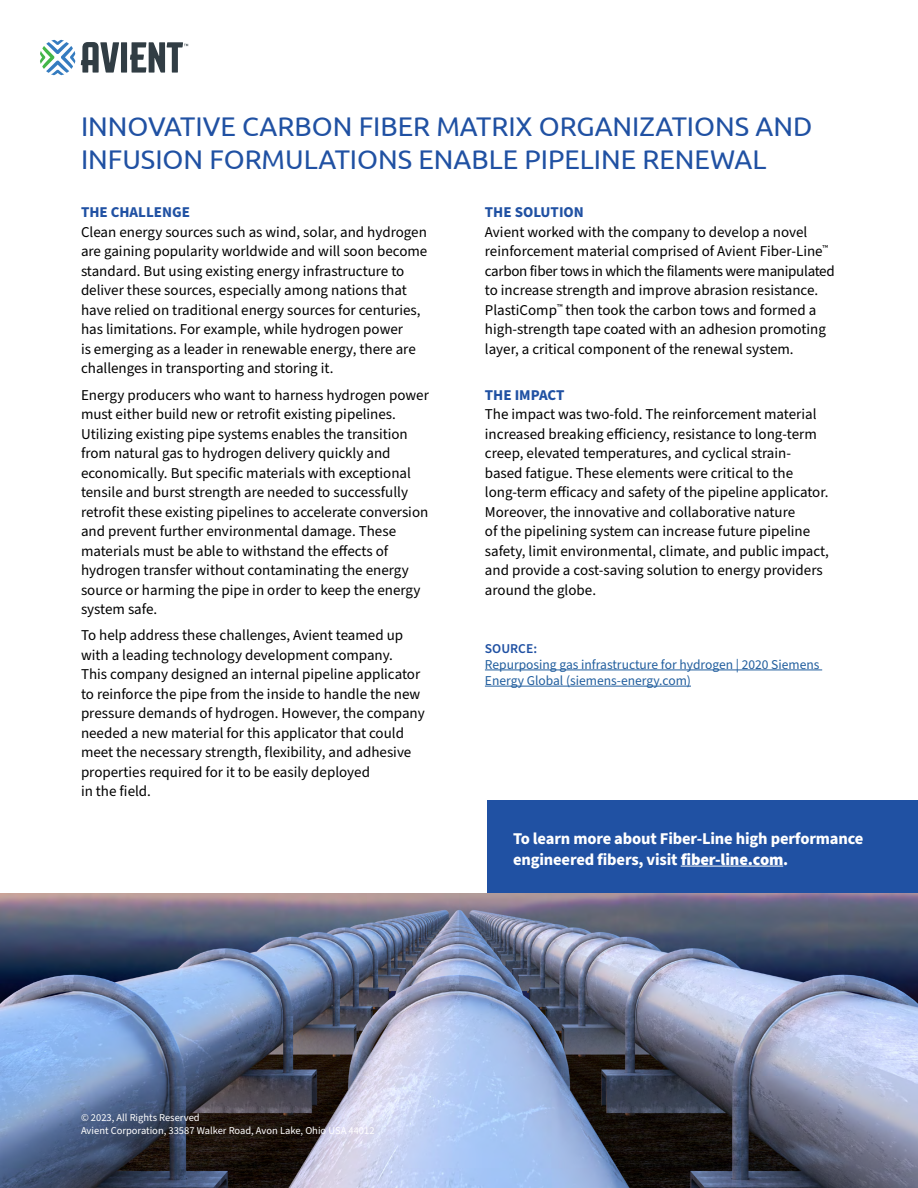
<style>
.page{position:relative;width:918px;height:1188px;background:#fff}
.page>*{position:absolute;margin:0;border:0;box-sizing:border-box;transform-origin:0 0}
.t1{font:27px/32.4px "Ubuntu";color:#2051a3}
.t2{font:700 16.5px/21px "Source Sans Pro";letter-spacing:-.01em;color:#fff}
.t3{font:15px/19.5px "Source Sans Pro";color:#000}
.t4{font:700 15px "Source Sans Pro";color:#2051a3}
.t5{font:13.5px/16.2px "Source Sans Pro";color:#215e9e}
.t6{font:600 13.5px "Source Sans Pro";color:#2051a3}
.t7{font:10.5px/12.6px "Source Sans Pro";color:#fff}
.s1{font-weight:900}
</style>
<div class="page">
<div style="left:487px;top:800px;width:431px;height:95px;background:#2051a3"></div>
<hr style="left:681px;top:866px;width:102px;height:1px;background:#fff">
<img style="left:0;top:893px;width:918px;height:295px">
<hr style="left:485px;top:670px;width:337px;height:1px;background:#215e9e">
<hr style="left:485px;top:686px;width:206px;height:1px;background:#215e9e">
<svg style="left:40px;top:40px;width:35px;height:35px"></svg>
<svg style="left:81px;top:42px;width:107px;height:31px"></svg>
<h1 class="t1" style="left:81px;top:110px;width:733px">INNOVATIVE CARBON FIBER MATRIX ORGANIZATIONS AND<br>INFUSION FORMULATIONS ENABLE PIPELINE RENEWAL</h1>
<p class="t4" style="left:81px;top:202px;width:111px">THE CHALLENGE</p>
<p class="t3" style="left:81px;top:223px;width:348px">Clean energy sources such as wind, solar, and hydrogen are gaining popularity worldwide and will soon become standard. But using existing energy infrastructure to deliver these sources, especially among nations that have relied on traditional energy sources for centuries, has limitations. For example, while hydrogen power<br>is emerging as a leader in renewable energy, there are challenges in transporting and storing it.</p>
<p class="t3" style="left:81px;top:385px;width:349px">Energy producers who want to harness hydrogen power must either build new or retrofit existing pipelines.<br>Utilizing existing pipe systems enables the transition from natural gas to hydrogen delivery quickly and economically. But specific materials with exceptional tensile and burst strength are needed to successfully retrofit these existing pipelines to accelerate conversion and prevent further environmental damage. These materials must be able to withstand the effects of hydrogen transfer without contaminating the energy source or harming the pipe in order to keep the energy system safe.</p>
<p class="t3" style="left:81px;top:626px;width:345px">To help address these challenges, Avient teamed up with a leading technology development company.<br>This company designed an internal pipeline applicator to reinforce the pipe from the inside to handle the new pressure demands of hydrogen. However, the company needed a new material for this applicator that could meet the necessary strength, flexibility, and adhesive properties required for it to be easily deployed<br>in the field.</p>
<p class="t4" style="left:485px;top:202px;width:100px">THE SOLUTION</p>
<p class="t3" style="left:485px;top:223px;width:351px">Avient worked with the company to develop a novel reinforcement material comprised of Avient Fiber-Line<sup>™ </sup>carbon fiber tows in which the filaments were manipulated to increase strength and improve abrasion resistance.<br>PlastiComp<sup>™</sup> then took the carbon tows and formed a high-strength tape coated with an adhesion promoting layer, a critical component of the renewal system.</p>
<p class="t4" style="left:485px;top:384px;width:81px">THE IMPACT</p>
<p class="t3" style="left:485px;top:405px;width:346px">The impact was two-fold. The reinforcement material increased breaking efficiency, resistance to long-term creep, elevated temperatures, and cyclical strain&shy;based fatigue. These elements were critical to the long-term efficacy and safety of the pipeline applicator.<br>Moreover, the innovative and collaborative nature<br>of the pipelining system can increase future pipeline safety, limit environmental, climate, and public impact, and provide a cost-saving solution to energy providers around the globe.</p>
<p class="t6" style="left:485px;top:639px;width:54px">SOURCE:</p>
<p class="t5" style="left:485px;top:657px;width:336px">Repurposing gas infrastructure for hydrogen | 2020 Siemens<br>Energy Global (siemens-energy.com)</p>
<p class="t7" style="left:81px;top:1112px;width:295px">© 2023, All Rights Reserved<br>Avient Corporation, 33587 Walker Road, Avon Lake, Ohio USA 44012</p>
<p class="t2" style="left:513px;top:828px;width:352px">To learn more about Fiber-Line high performance engineered fibers, visit <span class="s1">fiber-line.com</span>.</p>
</div>
